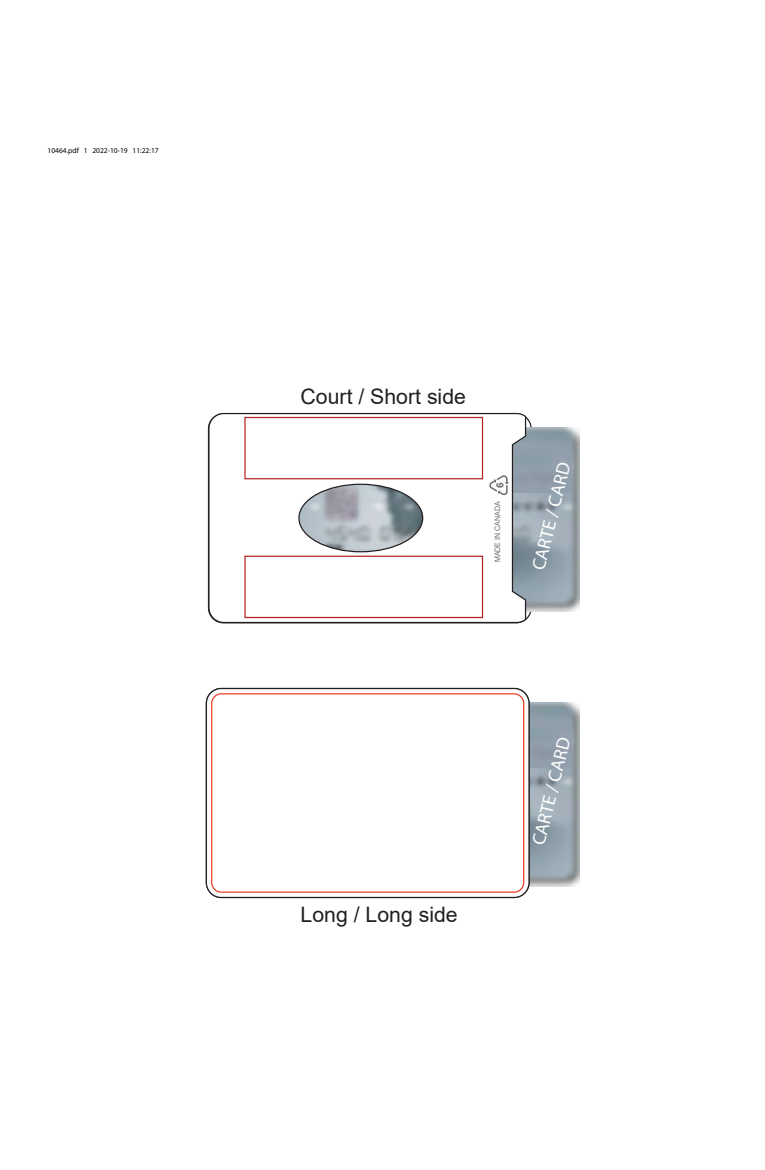
<style>
.page{position:relative;width:765px;height:1170px;background:#fff}
.page>*{position:absolute;margin:0;border:0;box-sizing:border-box;transform-origin:0 0}
.t1{font:21.25px "Arial";color:#231f20}
.t2{font:18.75px "Myriad Pro";color:#fff}
.t3{font:700 10px "Arial";color:#6c6d70}
.t4{font:7.62px "Arial";color:#6c6d70;scale:.93 1}
.t5{font:7.5px "Myriad Pro";color:#000}
</style>
<div class="page">
<img style="left:527px;top:428px;width:53px;height:184px">
<div style="left:418px;top:446px;width:154px;height:46px;background:#919dab"></div>
<img style="left:530px;top:703px;width:50px;height:184px">
<div style="left:418px;top:721px;width:154px;height:46px;background:#919dab"></div>
<svg style="left:208px;top:412px;width:319px;height:212px"></svg>
<svg style="left:489px;top:475px;width:20px;height:21px"></svg>
<div style="left:206px;top:689px;width:323px;height:208px;background:#fff;border-radius:15px"></div>
<div style="left:206px;top:688px;width:324px;height:210px;border:1px solid #231f20;border-radius:15px"></div>
<div style="left:211px;top:693px;width:313px;height:200px;border:1px solid #ef3e22;border-radius:10px"></div>
<div style="left:244px;top:417px;width:239px;height:62px;border:1px solid #b82223"></div>
<div style="left:244px;top:556px;width:239px;height:62px;border:1px solid #b82223"></div>
<p class="t5" style="left:48px;top:146px;width:113px">10464.pdf 1 2022-10-19 11:22:17</p>
<p class="t1" style="left:301px;top:382px;width:167px">Court / Short side</p>
<p class="t3" style="left:493px;top:488px;width:7px;rotate:-90deg">6</p>
<p class="t4" style="left:492px;top:562px;width:67px;rotate:-90deg">MADE IN CANADA</p>
<p class="t2" style="left:527px;top:567px;width:112px;rotate:-76deg">CARTE / CARD</p>
<p class="t1" style="left:301px;top:900px;width:159px">Long / Long side</p>
<p class="t2" style="left:527px;top:842px;width:112px;rotate:-76deg">CARTE / CARD</p>
</div>
